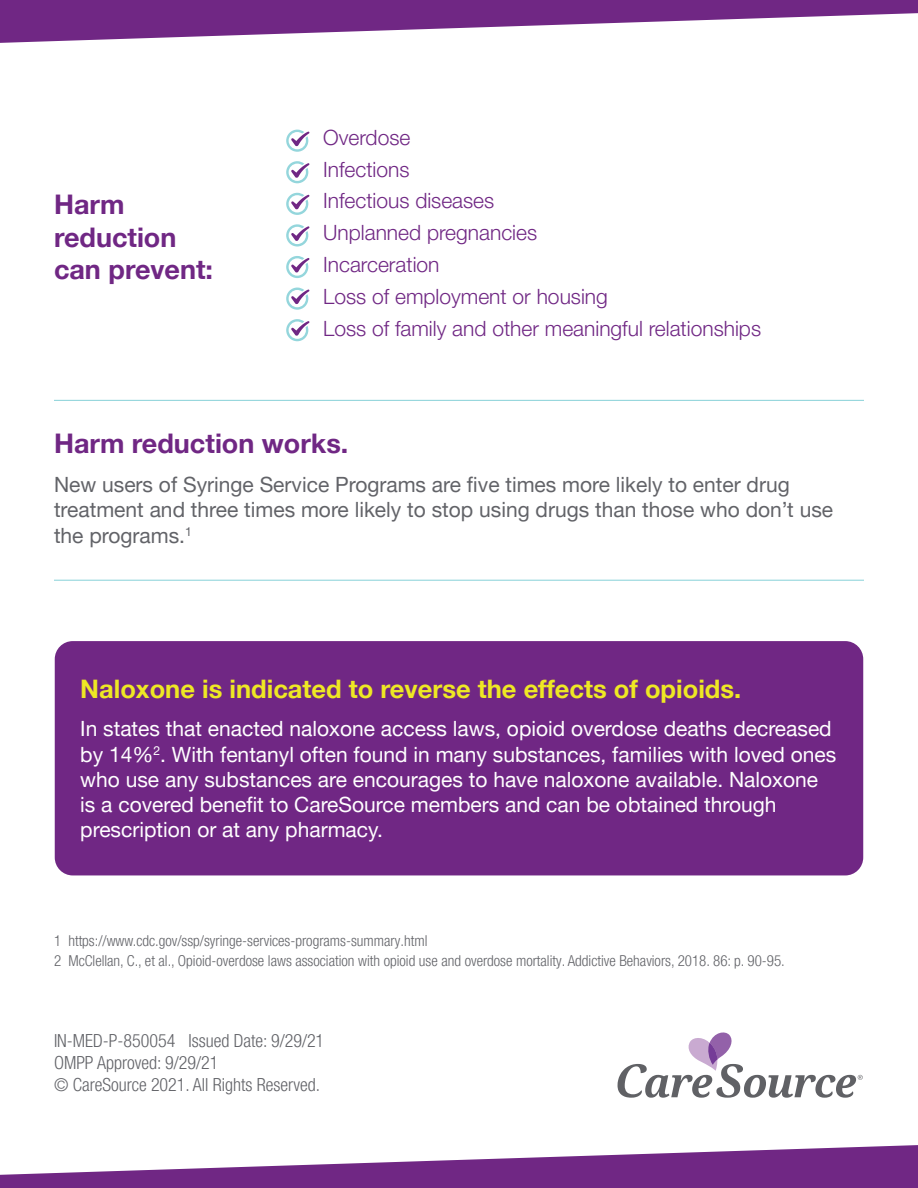
<style>
.page{position:relative;width:918px;height:1188px;background:#fff}
.page>*{position:absolute;margin:0;border:0;box-sizing:border-box;transform-origin:0 0}
.t1{font:700 27px/32.4px "Helvetica Neue LT Pro";color:#702784}
.t2{font:700 25.5px "Helvetica Neue LT Pro";color:#eee824}
.t3{font:21px/25.2px "Helvetica Neue LT Pro";color:#fff}
.t4{font:21px/25.2px "Helvetica Neue LT Pro";color:#626368}
.t5{font:300 21px/32px "Helvetica Neue LT Pro";color:#702784}
.t6{font:300 condensed 18px/21.6px "Helvetica Neue LT Pro";color:#626368}
.t7{font:300 condensed 15px/19.5px "Helvetica Neue LT Pro";color:#626368}
</style>
<div class="page">
<div style="left:55px;top:641px;width:808px;height:234px;background:#702784;border-radius:18px"></div>
<svg style="left:0;top:1145px;width:918px;height:43px"></svg>
<svg style="left:0;top:0;width:918px;height:43px"></svg>
<svg style="left:618px;top:1032px;width:245px;height:66px"></svg>
<svg style="left:286px;top:130px;width:24px;height:22px"></svg>
<svg style="left:286px;top:161px;width:24px;height:22px"></svg>
<svg style="left:286px;top:193px;width:24px;height:22px"></svg>
<svg style="left:286px;top:224px;width:24px;height:23px"></svg>
<svg style="left:286px;top:256px;width:24px;height:22px"></svg>
<svg style="left:286px;top:288px;width:24px;height:22px"></svg>
<svg style="left:286px;top:319px;width:24px;height:22px"></svg>
<hr style="left:54px;top:400px;width:810px;height:1px;background:#94d6dc">
<hr style="left:54px;top:580px;width:810px;height:1px;background:#94d6dc">
<p class="t1" style="left:54px;top:188px;width:161px">Harm reduction can prevent:</p>
<p class="t5" style="left:323px;top:121px;width:439px">Overdose<br>Infections<br>Infectious diseases<br>Unplanned pregnancies<br>Incarceration<br>Loss of employment or housing<br>Loss of family and other meaningful relationships</p>
<p class="t1" style="left:54px;top:427px;width:296px">Harm reduction works.</p>
<p class="t4" style="left:54px;top:472px;width:781px">New users of Syringe Service Programs are five times more likely to enter drug treatment and three times more likely to stop using drugs than those who don’t use the programs.<sup>1</sup></p>
<p class="t2" style="left:80px;top:673px;width:663px">Naloxone is indicated to reverse the effects of opioids.</p>
<p class="t3" style="left:80px;top:716px;width:758px">In states that enacted naloxone access laws, opioid overdose deaths decreased by 14%<sup>2</sup>. With fentanyl often found in many substances, families with loved ones who use any substances are encourages to have naloxone available. Naloxone is a covered benefit to CareSource members and can be obtained through prescription or at any pharmacy.</p>
<p class="t7" style="left:54px;top:931px;width:732px">1 https://www.cdc.gov/ssp/syringe-services-programs-summary.html<br>2 McClellan, C., et al., Opioid-overdose laws association with opioid use and overdose mortality. Addictive Behaviors, 2018. 86: p. 90-95.</p>
<p class="t6" style="left:54px;top:1030px;width:272px">IN-MED-P-850054 Issued Date: 9/29/21<br>OMPP Approved: 9/29/21<br>© CareSource 2021. All Rights Reserved.</p>
</div>
